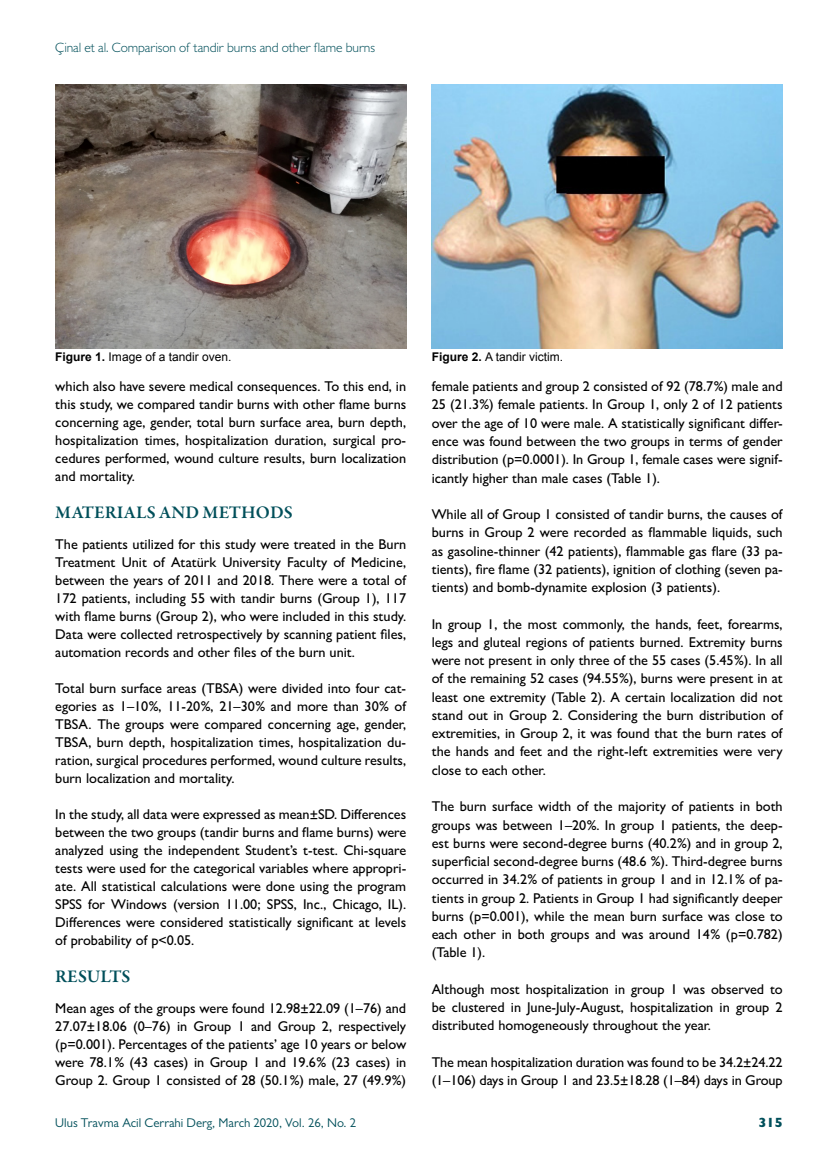
<style>
.page{position:relative;width:838px;height:1170px;background:#fff}
.page>*{position:absolute;margin:0;border:0;box-sizing:border-box;transform-origin:0 0}
.t1{font:600 18px "Garamond Premr Pro";letter-spacing:.005em;color:#004f5a}
.t2{font:500 14.25px/18.3px "Gill Sans MT Pro";color:#000;text-align:justify}
.t3{font:300 13.5px "Gill Sans MT Pro";letter-spacing:-.005em;color:#004f5a}
.t4{font:800 13.5px "Gill Sans MT Pro";color:#004f5a}
.t5{font:12.75px "Gill Sans MT Pro";color:#004f5a}
.t6{font:12px "Arial";color:#000}
.s1{font-weight:700}
</style>
<div class="page">
<img style="left:55px;top:85px;width:351px;height:263px">
<img style="left:432px;top:85px;width:350px;height:263px">
<p class="t3" style="left:55px;top:39px;width:321px">Çinal et al. Comparison of tandir burns and other flame burns</p>
<p class="t6" style="left:55px;top:349px;width:178px"><span class="s1">Figure 1.</span> Image of a tandir oven.</p>
<p class="t6" style="left:432px;top:349px;width:133px"><span class="s1">Figure 2.</span> A tandir victim.</p>
<p class="t2" style="left:55px;top:377px;width:352px">which also have severe medical consequences. To this end, in this study, we compared tandir burns with other flame burns concerning age, gender, total burn surface area, burn depth, hospitalization times, hospitalization duration, surgical pro&shy;cedures performed, wound culture results, burn localization and mortality.</p>
<p class="t1" style="left:55px;top:502px;width:239px">MATERIALS AND METHODS</p>
<p class="t2" style="left:55px;top:535px;width:352px">The patients utilized for this study were treated in the Burn Treatment Unit of Atatürk University Faculty of Medicine, between the years of 2011 and 2018. There were a total of 172 patients, including 55 with tandir burns (Group 1), 117 with flame burns (Group 2), who were included in this study.<br>Data were collected retrospectively by scanning patient files, automation records and other files of the burn unit.</p>
<p class="t2" style="left:55px;top:679px;width:352px">Total burn surface areas (TBSA) were divided into four cat&shy;egories as 1–10%, 11-20%, 21–30% and more than 30% of TBSA. The groups were compared concerning age, gender, TBSA, burn depth, hospitalization times, hospitalization du&shy;ration, surgical procedures performed, wound culture results, burn localization and mortality.</p>
<p class="t2" style="left:55px;top:805px;width:352px">In the study, all data were expressed as mean±SD. Differences between the two groups (tandir burns and flame burns) were analyzed using the independent Student’s t-test. Chi-square tests were used for the categorical variables where appropri&shy;ate. All statistical calculations were done using the program SPSS for Windows (version 11.00; SPSS, Inc., Chicago, IL).<br>Differences were considered statistically significant at levels of probability of p&lt;0.05.</p>
<p class="t1" style="left:55px;top:965px;width:77px">RESULTS</p>
<p class="t2" style="left:55px;top:999px;width:352px">Mean ages of the groups were found 12.98±22.09 (1–76) and 27.07±18.06 (0–76) in Group 1 and Group 2, respectively (p=0.001). Percentages of the patients’ age 10 years or below were 78.1% (43 cases) in Group 1 and 19.6% (23 cases) in Group 2. Group 1 consisted of 28 (50.1%) male, 27 (49.9%)</p>
<p class="t2" style="left:432px;top:377px;width:352px">female patients and group 2 consisted of 92 (78.7%) male and 25 (21.3%) female patients. In Group 1, only 2 of 12 patients over the age of 10 were male. A statistically significant differ&shy;ence was found between the two groups in terms of gender distribution (p=0.0001). In Group 1, female cases were signif&shy;icantly higher than male cases (Table 1).</p>
<p class="t2" style="left:432px;top:505px;width:352px">While all of Group 1 consisted of tandir burns, the causes of burns in Group 2 were recorded as flammable liquids, such as gasoline-thinner (42 patients), flammable gas flare (33 pa&shy;tients), fire flame (32 patients), ignition of clothing (seven pa&shy;tients) and bomb-dynamite explosion (3 patients).</p>
<p class="t2" style="left:432px;top:614px;width:352px">In group 1, the most commonly, the hands, feet, forearms, legs and gluteal regions of patients burned. Extremity burns were not present in only three of the 55 cases (5.45%). In all of the remaining 52 cases (94.55%), burns were present in at least one extremity (Table 2). A certain localization did not stand out in Group 2. Considering the burn distribution of extremities, in Group 2, it was found that the burn rates of the hands and feet and the right-left extremities were very close to each other.</p>
<p class="t2" style="left:432px;top:797px;width:352px">The burn surface width of the majority of patients in both groups was between 1–20%. In group 1 patients, the deep&shy;est burns were second-degree burns (40.2%) and in group 2, superficial second-degree burns (48.6 %). Third-degree burns occurred in 34.2% of patients in group 1 and in 12.1% of pa&shy;tients in group 2. Patients in Group 1 had significantly deeper burns (p=0.001), while the mean burn surface was close to each other in both groups and was around 14% (p=0.782) (Table 1).</p>
<p class="t2" style="left:432px;top:979px;width:352px">Although most hospitalization in group 1 was observed to be clustered in June-July-August, hospitalization in group 2 distributed homogeneously throughout the year.</p>
<p class="t2" style="left:432px;top:1052px;width:352px">The mean hospitalization duration was found to be 34.2±24.22 (1–106) days in Group 1 and 23.5±18.28 (1–84) days in Group</p>
<p class="t5" style="left:55px;top:1115px;width:302px">Ulus Travma Acil Cerrahi Derg, March 2020, Vol. 26, No. 2</p>
<p class="t4" style="left:758px;top:1114px;width:26px">315</p>
</div>
